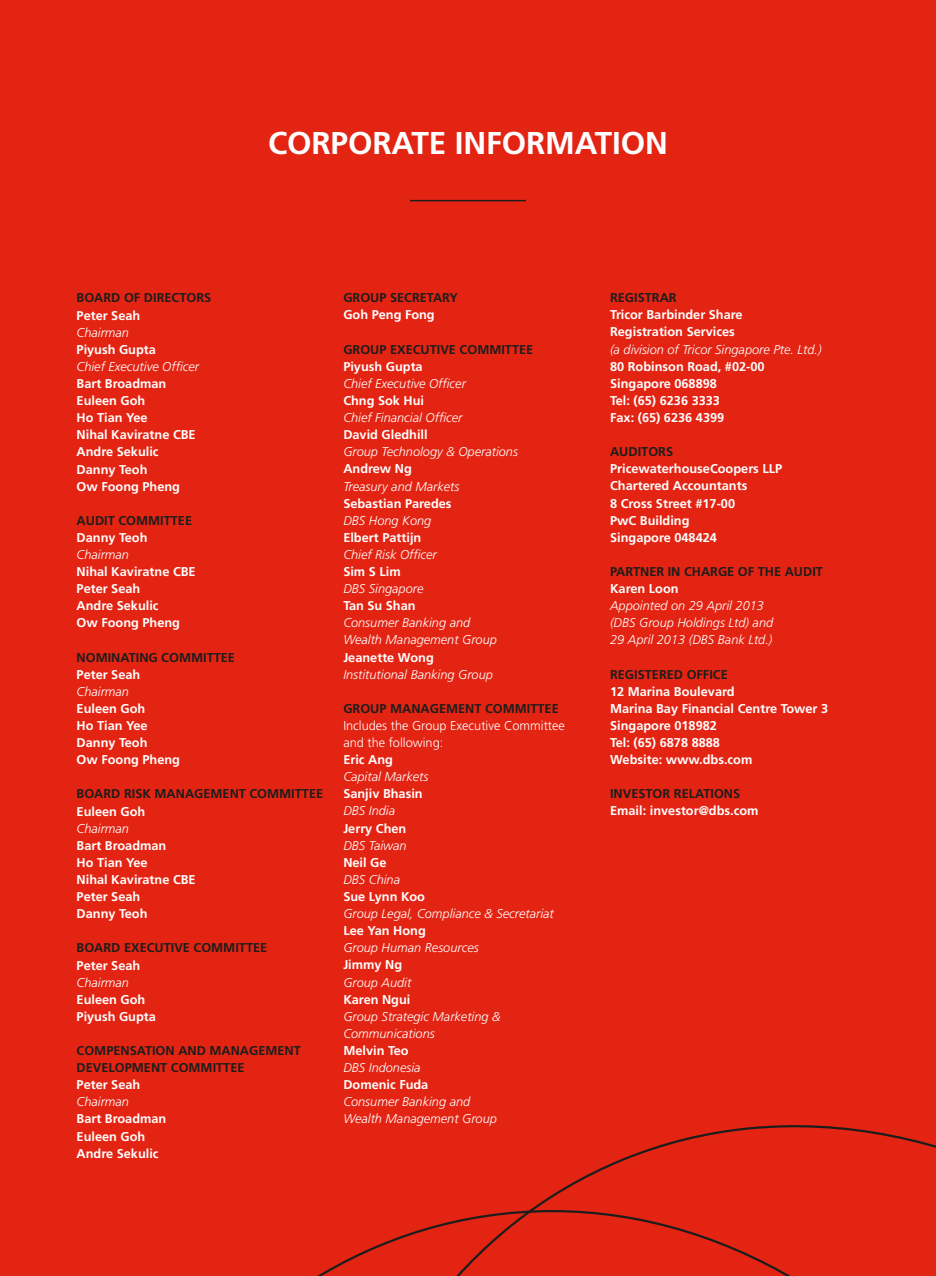
<style>
.page{position:relative;width:936px;height:1276px;background:#fff}
.page>*{position:absolute;margin:0;border:0;box-sizing:border-box;transform-origin:0 0}
.t1{font:700 31.5px "Frutiger";letter-spacing:-.005em;color:#fff}
.t2{font:700 12.75px/17.1px "Frutiger";color:#fff}
.t3{font:italic 300 12.75px/17.1px "Frutiger";color:#fff}
.t4{font:700 12.75px/17.1px "Frutiger";color:#1d1d1b}
.t5{font:300 12.75px/17.1px "Frutiger";color:#fff}
</style>
<div class="page">
<div style="left:0;top:0;width:935px;height:1276px;background:#e42413"></div>
<svg style="left:317px;top:1229px;width:105px;height:47px"></svg>
<svg style="left:422px;top:1125px;width:513px;height:151px"></svg>
<hr style="left:410px;top:200px;width:116px;height:1px;background:#1d1d1b">
<h1 class="t1" style="left:268px;top:131px;width:401px">CORPORATE INFORMATION</h1>
<p class="t4" style="left:77px;top:290px;width:136px">BOARD OF DIRECTORS</p>
<p class="t2" style="left:77px;top:308px;width:65px">Peter Seah</p>
<p class="t3" style="left:77px;top:325px;width:54px">Chairman</p>
<p class="t2" style="left:77px;top:342px;width:81px">Piyush Gupta</p>
<p class="t3" style="left:77px;top:359px;width:124px">Chief Executive Officer</p>
<p class="t2" style="left:77px;top:376px;width:121px">Bart Broadman<br>Euleen Goh<br>Ho Tian Yee<br>Nihal Kaviratne CBE<br>Andre Sekulic<br>Danny Teoh<br>Ow Foong Pheng</p>
<p class="t4" style="left:77px;top:513px;width:117px">AUDIT COMMITTEE</p>
<p class="t2" style="left:77px;top:530px;width:72px">Danny Teoh</p>
<p class="t3" style="left:77px;top:547px;width:54px">Chairman</p>
<p class="t2" style="left:77px;top:564px;width:121px">Nihal Kaviratne CBE<br>Peter Seah<br>Andre Sekulic<br>Ow Foong Pheng</p>
<p class="t4" style="left:77px;top:649px;width:160px">NOMINATING COMMITTEE</p>
<p class="t2" style="left:77px;top:667px;width:65px">Peter Seah</p>
<p class="t3" style="left:77px;top:684px;width:54px">Chairman</p>
<p class="t2" style="left:77px;top:701px;width:105px">Euleen Goh<br>Ho Tian Yee<br>Danny Teoh<br>Ow Foong Pheng</p>
<p class="t4" style="left:77px;top:786px;width:248px">BOARD RISK MANAGEMENT COMMITTEE</p>
<p class="t2" style="left:77px;top:803px;width:70px">Euleen Goh</p>
<p class="t3" style="left:77px;top:820px;width:54px">Chairman</p>
<p class="t2" style="left:77px;top:838px;width:121px">Bart Broadman<br>Ho Tian Yee<br>Nihal Kaviratne CBE<br>Peter Seah<br>Danny Teoh</p>
<p class="t4" style="left:77px;top:940px;width:192px">BOARD EXECUTIVE COMMITTEE</p>
<p class="t2" style="left:77px;top:957px;width:65px">Peter Seah</p>
<p class="t3" style="left:77px;top:974px;width:54px">Chairman</p>
<p class="t2" style="left:77px;top:991px;width:81px">Euleen Goh<br>Piyush Gupta</p>
<p class="t4" style="left:77px;top:1043px;width:226px">COMPENSATION AND MANAGEMENT<br>DEVELOPMENT COMMITTEE</p>
<p class="t2" style="left:77px;top:1077px;width:65px">Peter Seah</p>
<p class="t3" style="left:77px;top:1094px;width:54px">Chairman</p>
<p class="t2" style="left:77px;top:1111px;width:91px">Bart Broadman<br>Euleen Goh<br>Andre Sekulic</p>
<p class="t4" style="left:343px;top:290px;width:116px">GROUP SECRETARY</p>
<p class="t2" style="left:343px;top:307px;width:93px">Goh Peng Fong</p>
<p class="t4" style="left:343px;top:342px;width:191px">GROUP EXECUTIVE COMMITTEE</p>
<p class="t2" style="left:343px;top:359px;width:81px">Piyush Gupta</p>
<p class="t3" style="left:343px;top:376px;width:124px">Chief Executive Officer</p>
<p class="t2" style="left:343px;top:393px;width:82px">Chng Sok Hui</p>
<p class="t3" style="left:343px;top:410px;width:120px">Chief Financial Officer</p>
<p class="t2" style="left:343px;top:427px;width:86px">David Gledhill</p>
<p class="t3" style="left:343px;top:444px;width:176px">Group Technology &amp; Operations</p>
<p class="t2" style="left:343px;top:461px;width:70px">Andrew Ng</p>
<p class="t3" style="left:343px;top:478px;width:117px">Treasury and Markets</p>
<p class="t2" style="left:343px;top:495px;width:110px">Sebastian Paredes</p>
<p class="t3" style="left:343px;top:513px;width:89px">DBS Hong Kong</p>
<p class="t2" style="left:343px;top:530px;width:79px">Elbert Pattijn</p>
<p class="t3" style="left:343px;top:547px;width:95px">Chief Risk Officer</p>
<p class="t2" style="left:343px;top:564px;width:59px">Sim S Lim</p>
<p class="t3" style="left:343px;top:581px;width:82px">DBS Singapore</p>
<p class="t2" style="left:343px;top:598px;width:74px">Tan Su Shan</p>
<p class="t3" style="left:343px;top:615px;width:155px">Consumer Banking and<br>Wealth Management Group</p>
<p class="t2" style="left:343px;top:649px;width:92px">Jeanette Wong</p>
<p class="t3" style="left:343px;top:666px;width:151px">Institutional Banking Group</p>
<p class="t4" style="left:343px;top:701px;width:217px">GROUP MANAGEMENT COMMITTEE</p>
<p class="t5" style="left:343px;top:718px;width:223px">Includes the Group Executive Committee and the following:</p>
<p class="t2" style="left:343px;top:752px;width:51px">Eric Ang</p>
<p class="t3" style="left:343px;top:769px;width:86px">Capital Markets</p>
<p class="t2" style="left:343px;top:786px;width:81px">Sanjiv Bhasin</p>
<p class="t3" style="left:343px;top:803px;width:53px">DBS India</p>
<p class="t2" style="left:343px;top:820px;width:65px">Jerry Chen</p>
<p class="t3" style="left:343px;top:837px;width:65px">DBS Taiwan</p>
<p class="t2" style="left:343px;top:855px;width:45px">Neil Ge</p>
<p class="t3" style="left:343px;top:872px;width:58px">DBS China</p>
<p class="t2" style="left:343px;top:889px;width:83px">Sue Lynn Koo</p>
<p class="t3" style="left:343px;top:906px;width:212px">Group Legal, Compliance &amp; Secretariat</p>
<p class="t2" style="left:343px;top:923px;width:84px">Lee Yan Hong</p>
<p class="t3" style="left:343px;top:940px;width:137px">Group Human Resources</p>
<p class="t2" style="left:343px;top:957px;width:60px">Jimmy Ng</p>
<p class="t3" style="left:343px;top:974px;width:70px">Group Audit</p>
<p class="t2" style="left:343px;top:991px;width:69px">Karen Ngui</p>
<p class="t3" style="left:343px;top:1008px;width:159px">Group Strategic Marketing &amp;<br>Communications</p>
<p class="t2" style="left:343px;top:1043px;width:67px">Melvin Teo</p>
<p class="t3" style="left:343px;top:1060px;width:79px">DBS Indonesia</p>
<p class="t2" style="left:343px;top:1077px;width:87px">Domenic Fuda</p>
<p class="t3" style="left:343px;top:1094px;width:155px">Consumer Banking and<br>Wealth Management Group</p>
<p class="t4" style="left:610px;top:290px;width:68px">REGISTRAR</p>
<p class="t2" style="left:610px;top:307px;width:134px">Tricor Barbinder Share<br>Registration Services</p>
<p class="t3" style="left:610px;top:341px;width:213px">(a division of Tricor Singapore Pte. Ltd.)</p>
<p class="t2" style="left:610px;top:359px;width:156px">80 Robinson Road, #02-00<br>Singapore 068898<br>Tel: (65) 6236 3333<br>Fax: (65) 6236 4399</p>
<p class="t4" style="left:610px;top:444px;width:65px">AUDITORS</p>
<p class="t2" style="left:610px;top:461px;width:174px">PricewaterhouseCoopers LLP<br>Chartered Accountants<br>8 Cross Street #17-00<br>PwC Building<br>Singapore 048424</p>
<p class="t4" style="left:610px;top:564px;width:214px">PARTNER IN CHARGE OF THE AUDIT</p>
<p class="t2" style="left:610px;top:581px;width:70px">Karen Loon</p>
<p class="t3" style="left:610px;top:598px;width:164px">Appointed on 29 April 2013 (DBS Group Holdings Ltd) and<br>29 April 2013 (DBS Bank Ltd.)</p>
<p class="t4" style="left:610px;top:666px;width:119px">REGISTERED OFFICE</p>
<p class="t2" style="left:610px;top:683px;width:220px">12 Marina Boulevard<br>Marina Bay Financial Centre Tower 3<br>Singapore 018982<br>Tel: (65) 6878 8888<br>Website: www.dbs.com</p>
<p class="t4" style="left:610px;top:786px;width:132px">INVESTOR RELATIONS</p>
<p class="t2" style="left:610px;top:803px;width:150px">Email: investor@dbs.com</p>
</div>
